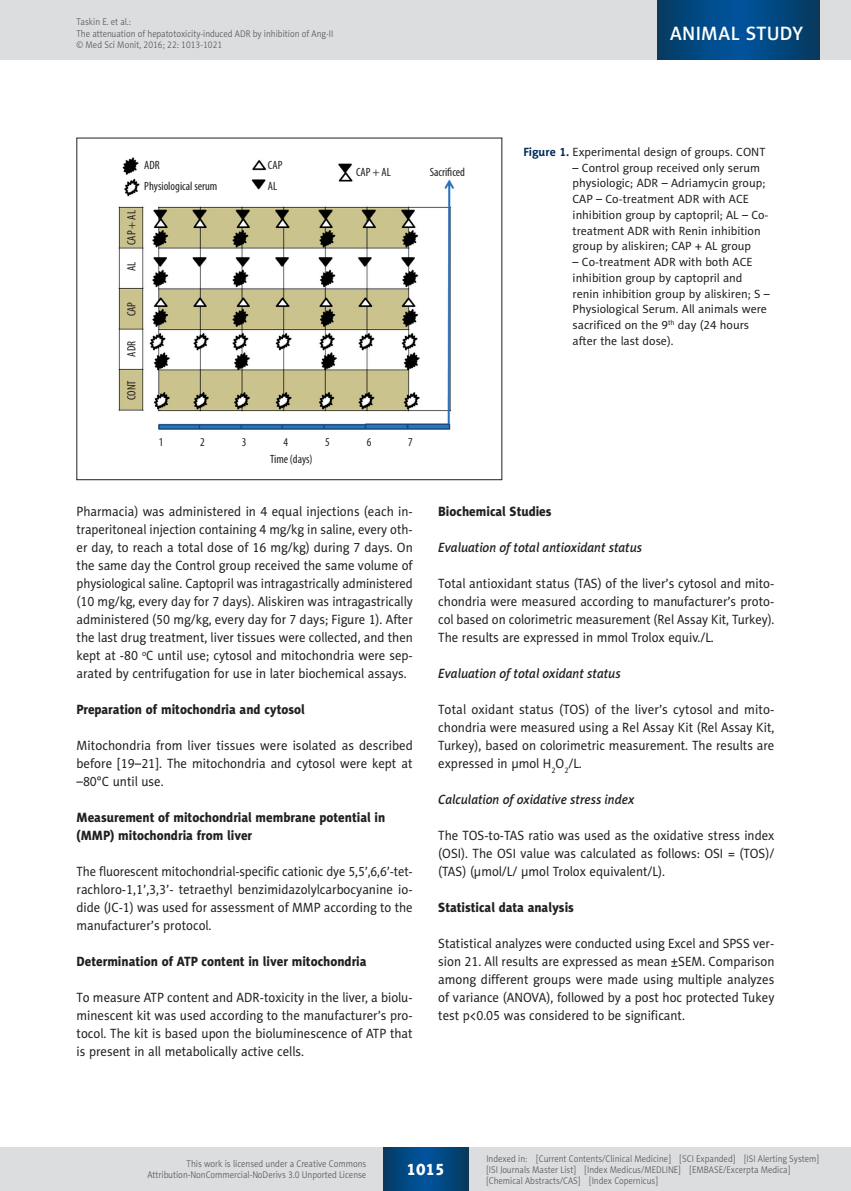
<style>
.page{position:relative;width:851px;height:1191px;background:#fff}
.page>*{position:absolute;margin:0;border:0;box-sizing:border-box;transform-origin:0 0}
.t1{font:19.5px "Naomi Sans EFN Medium";letter-spacing:.015em;color:#fff}
.t2{font:16.5px "Naomi Sans EFN Heavy";color:#fff}
.MSM_Body{font:13.5px/18px "Naomi Sans EFN";color:#231f20;text-align:justify;scale:.95 1}
.MSM_Body-2{font:13.5px/18px "Naomi Sans EFN";color:#231f20;text-align:justify;scale:.96 1}
.MSM_Headline_2{font:13.5px/18px "Naomi Sans EFN Heavy";color:#231f20;scale:.95 1}
.MSM_Body-3{font:13.5px/18px "Naomi Sans EFN";color:#231f20;text-align:justify;scale:.93 1}
.MSM_Headline_3{font:italic 13.5px "Naomi Sans EFN Medium";color:#231f20;scale:.95 1}
.MSM_Rycina_tytul{font:12px/15.8px "Naomi Sans EFN";color:#231f20}
.t3{font:condensed 12px/21px "Myriad Pro";color:#231f20}
.MSM_pagina_zywa{font:9.75px/11.2px "Naomi Sans EFN Light";color:#57585a;scale:.9 1}
.MSM_pagina_sygnatura{font:9.75px "Naomi Sans EFN Light";color:#57585a;scale:.9 1}
.s1{font-weight:700;color:#00295c}
</style>
<div class="page">
<img style="left:118px;top:157px;width:336px;height:273px">
<div style="left:0;top:1148px;width:850px;height:43px;background:#dcdddf"></div>
<svg style="left:383px;top:1147px;width:85px;height:43px;background:#02477e"></svg>
<div style="left:0;top:0;width:850px;height:60px;background:#dcdddf"></div>
<svg style="left:657px;top:0;width:162px;height:60px;background:#02477e"></svg>
<p class="MSM_pagina_zywa" style="left:77px;top:16px;width:287px">Taskin E. et al.:<br>The attenuation of hepatotoxicity-induced ADR by inhibition of Ang-II</p>
<p class="MSM_pagina_sygnatura" style="left:77px;top:39px;width:163px">© Med Sci Monit, 2016; 22: 1013-1021</p>
<h1 class="t1" style="left:670px;top:22px;width:134px">ANIMAL STUDY</h1>
<p class="t3" style="left:121px;top:245px;width:36px;rotate:-90deg">CAP + AL</p>
<p class="t3" style="left:121px;top:271px;width:11px;rotate:-90deg">AL</p>
<p class="t3" style="left:144px;top:155px;width:75px">ADR<br>Physiological serum</p>
<p class="t3" style="left:121px;top:316px;width:16px;rotate:-90deg">CAP</p>
<p class="t3" style="left:121px;top:356px;width:17px;rotate:-90deg">ADR</p>
<p class="t3" style="left:121px;top:400px;width:21px;rotate:-90deg">CONT</p>
<p class="t3" style="left:268px;top:155px;width:16px">CAP<br>AL</p>
<p class="t3" style="left:356px;top:161px;width:36px">CAP + AL</p>
<p class="t3" style="left:159px;top:431px;width:6px">1</p>
<p class="t3" style="left:200px;top:431px;width:6px">2</p>
<p class="t3" style="left:242px;top:431px;width:6px">3</p>
<p class="t3" style="left:283px;top:431px;width:6px">4</p>
<p class="t3" style="left:325px;top:431px;width:6px">5</p>
<p class="t3" style="left:366px;top:431px;width:6px">6</p>
<p class="t3" style="left:408px;top:431px;width:6px">7</p>
<p class="t3" style="left:270px;top:448px;width:44px">Time (days)</p>
<p class="MSM_Body" style="left:77px;top:502px;width:355px">Pharmacia) was administered in 4 equal injections (each in&shy;traperitoneal injection containing 4 mg/kg in saline, every oth&shy;er day, to reach a total dose of 16 mg/kg) during 7 days. On the same day the Control group received the same volume of physiological saline. Captopril was intragastrically administered (10 mg/kg, every day for 7 days). Aliskiren was intragastrically administered (50 mg/kg, every day for 7 days; Figure 1). After the last drug treatment, liver tissues were collected, and then kept at -80 <sup>o</sup>C until use; cytosol and mitochondria were sep&shy;arated by centrifugation for use in later biochemical assays.</p>
<p class="MSM_Headline_2" style="left:77px;top:700px;width:242px">Preparation of mitochondria and cytosol</p>
<p class="MSM_Body-2" style="left:77px;top:736px;width:352px">Mitochondria from liver tissues were isolated as described before [19–21]. The mitochondria and cytosol were kept at –80°C until use.</p>
<p class="MSM_Headline_2" style="left:77px;top:808px;width:326px">Measurement of mitochondrial membrane potential in (MMP) mitochondria from liver</p>
<p class="MSM_Body-3" style="left:77px;top:862px;width:363px">The fluorescent mitochondrial-specific cationic dye 5,5’,6,6’-tet&shy;rachloro-1,1’,3,3’- tetraethyl benzimidazolylcarbocyanine io&shy;dide (JC-1) was used for assessment of MMP according to the manufacturer’s protocol.</p>
<p class="MSM_Headline_2" style="left:77px;top:952px;width:307px">Determination of ATP content in liver mitochondria</p>
<p class="MSM_Body" style="left:77px;top:988px;width:355px">To measure ATP content and ADR-toxicity in the liver, a biolu&shy;minescent kit was used according to the manufacturer’s pro&shy;tocol. The kit is based upon the bioluminescence of ATP that is present in all metabolically active cells.</p>
<p class="t3" style="left:429px;top:161px;width:37px">Sacrificed</p>
<p class="MSM_Rycina_tytul" style="left:523px;top:144px;width:243px"><span class="s1">Figure 1.</span> Experimental design of groups. CONT</p>
<p class="MSM_Rycina_tytul" style="left:572px;top:160px;width:197px">– Control group received only serum physiologic; ADR – Adriamycin group; CAP – Co-treatment ADR with ACE inhibition group by captopril; AL – Co&shy;treatment ADR with Renin inhibition group by aliskiren; CAP + AL group</p>
<p class="MSM_Rycina_tytul" style="left:572px;top:254px;width:199px">– Co-treatment ADR with both ACE inhibition group by captopril and renin inhibition group by aliskiren; S – Physiological Serum. All animals were sacrificed on the 9<sup>th</sup> day (24 hours after the last dose).</p>
<p class="MSM_Headline_2" style="left:438px;top:502px;width:121px">Biochemical Studies</p>
<p class="MSM_Headline_3" style="left:438px;top:540px;width:216px">Evaluation of total antioxidant status</p>
<p class="MSM_Body" style="left:438px;top:574px;width:355px">Total antioxidant status (TAS) of the liver’s cytosol and mito&shy;chondria were measured according to manufacturer’s proto&shy;col based on colorimetric measurement (Rel Assay Kit, Turkey).<br>The results are expressed in mmol Trolox equiv./L.</p>
<p class="MSM_Headline_3" style="left:438px;top:666px;width:193px">Evaluation of total oxidant status</p>
<p class="MSM_Body-2" style="left:438px;top:700px;width:351px">Total oxidant status (TOS) of the liver’s cytosol and mito&shy;chondria were measured using a Rel Assay Kit (Rel Assay Kit, Turkey), based on colorimetric measurement. The results are expressed in μmol H<sub>2</sub>O<sub>2</sub>/L.</p>
<p class="MSM_Headline_3" style="left:438px;top:792px;width:208px">Calculation of oxidative stress index</p>
<p class="MSM_Body" style="left:438px;top:826px;width:355px">The TOS-to-TAS ratio was used as the oxidative stress index (OSI). The OSI value was calculated as follows: OSI = (TOS)/ (TAS) (μmol/L/ μmol Trolox equivalent/L).</p>
<p class="MSM_Headline_2" style="left:438px;top:898px;width:144px">Statistical data analysis</p>
<p class="MSM_Body" style="left:438px;top:934px;width:355px">Statistical analyzes were conducted using Excel and SPSS ver&shy;sion 21. All results are expressed as mean ±SEM. Comparison among different groups were made using multiple analyzes of variance (ANOVA), followed by a post hoc protected Tukey test p&lt;0.05 was considered to be significant.</p>
<p class="MSM_pagina_zywa" style="left:147px;top:1158px;width:245px;text-align:right">This work is licensed under a Creative Commons<br>Attribution-NonCommercial-NoDerivs 3.0 Unported License</p>
<p class="t2" style="left:406px;top:1159px;width:40px">1015</p>
<p class="MSM_pagina_zywa" style="left:486px;top:1152px;width:371px">Indexed in: [Current Contents/Clinical Medicine] [SCI Expanded] [ISI Alerting System] [ISI Journals Master List] [Index Medicus/MEDLINE] [EMBASE/Excerpta Medica] [Chemical Abstracts/CAS] [Index Copernicus]</p>
</div>
